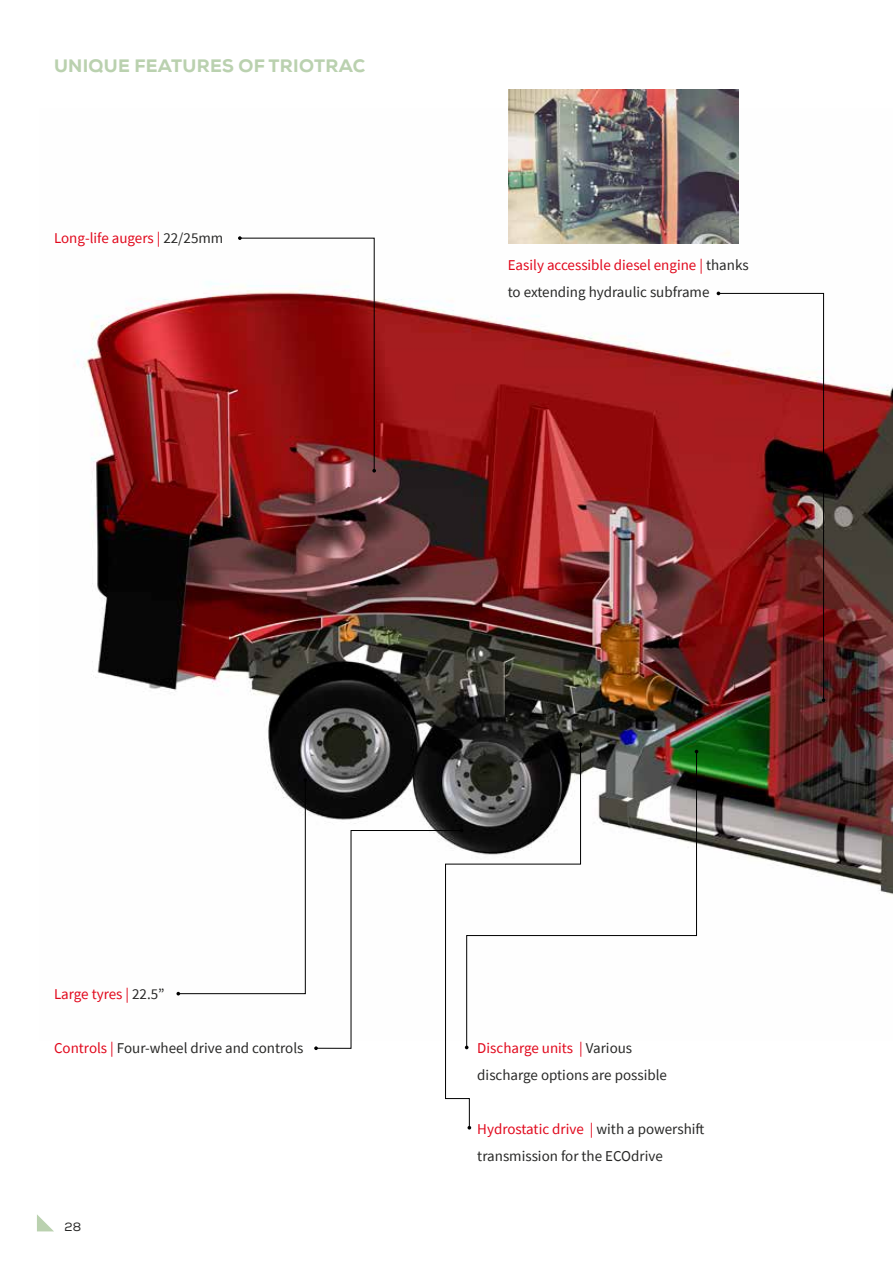
<style>
.page{position:relative;width:893px;height:1263px;background:#fff}
.page>*{position:absolute;margin:0;border:0;box-sizing:border-box;transform-origin:0 0}
.t1{font:800 18px "Nexa";letter-spacing:.015em;color:#bad1af}
.t2{font:15px/27px "Source Sans Pro";color:#282827}
.t3{font:15px "Source Sans Pro";color:#e1081c}
.t4{font:12px "Nexa";color:#282827}
.s1{color:#282827}
.s2{color:#e1081c}
</style>
<div class="page">
<svg style="left:37px;top:1214px;width:17px;height:17px"></svg>
<img style="left:76px;top:108px;width:817px;height:888px">
<svg style="left:238px;top:236px;width:138px;height:236px"></svg>
<svg style="left:717px;top:292px;width:108px;height:410px"></svg>
<svg style="left:176px;top:778px;width:131px;height:217px"></svg>
<svg style="left:581px;top:751px;width:116px;height:245px"></svg>
<svg style="left:314px;top:829px;width:131px;height:221px"></svg>
<svg style="left:445px;top:743px;width:136px;height:386px"></svg>
<svg style="left:467px;top:1126px;width:4px;height:3px"></svg>
<img style="left:508px;top:90px;width:230px;height:153px">
<p class="t1" style="left:54px;top:54px;width:313px">UNIQUE FEATURES OF TRIOTRAC</p>
<p class="t3" style="left:54px;top:228px;width:171px">Long-life augers | <span class="s1">22/25mm</span></p>
<p class="t2" style="left:508px;top:251px;width:243px"><span class="s2">Easily accessible diesel engine |</span> thanks to extending hydraulic subframe</p>
<p class="t3" style="left:54px;top:984px;width:112px">Large tyres | <span class="s1">22.5”</span></p>
<p class="t2" style="left:54px;top:1034px;width:251px"><span class="s2">Controls |</span> Four-wheel drive and controls</p>
<p class="t4" style="left:65px;top:1220px;width:18px">28</p>
<p class="t2" style="left:477px;top:1034px;width:191px"><span class="s2">Discharge units |</span> Various discharge options are possible</p>
<p class="t2" style="left:477px;top:1115px;width:229px"><span class="s2">Hydrostatic drive |</span> with a powershift transmission for the ECOdrive</p>
</div>
